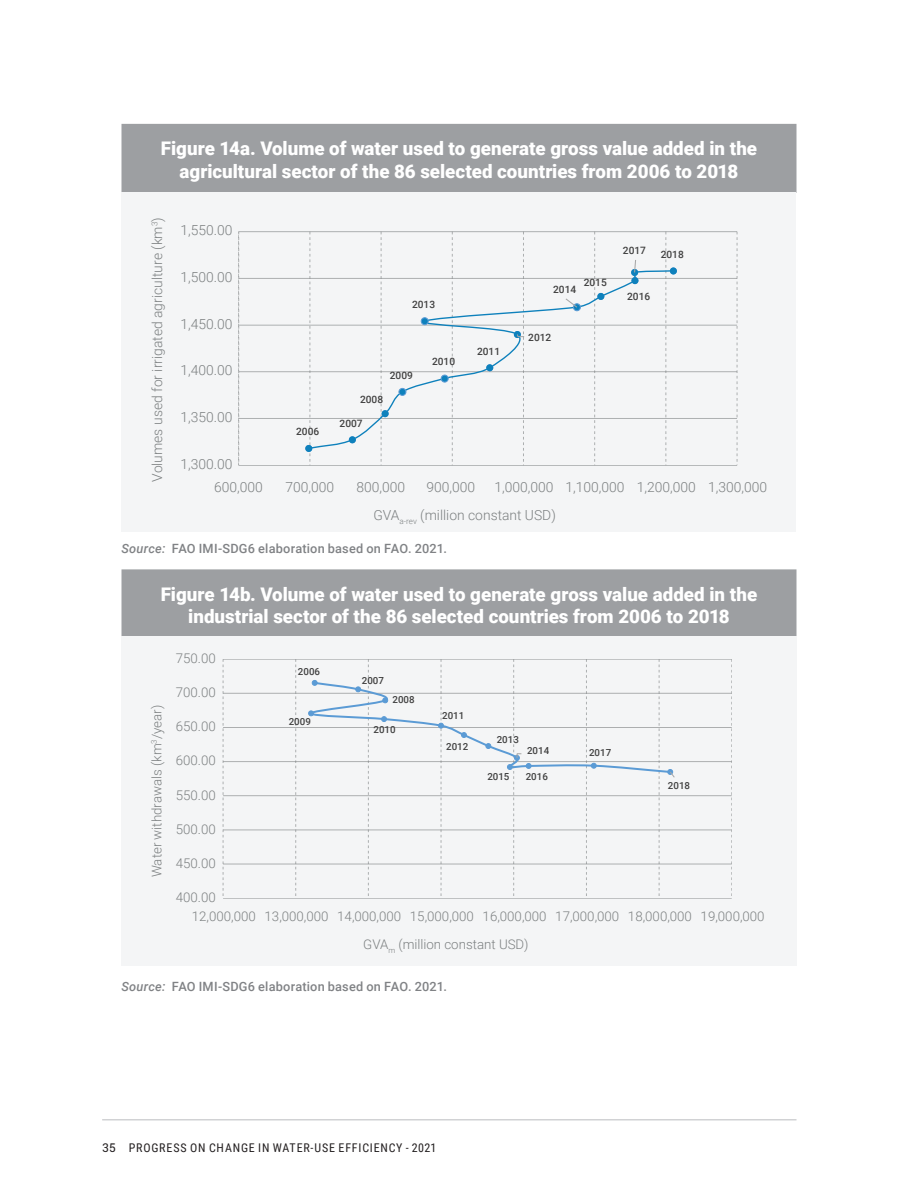
<style>
.page{position:relative;width:918px;height:1188px;background:#fff}
.page>*{position:absolute;margin:0;border:0;box-sizing:border-box;transform-origin:0 0}
.CHART_TABLE_H1_two_l{font:900 18.75px/22.5px "Roboto";color:#fff;text-align:center}
.t1{font:300 13.8px "Roboto";color:#7c8081}
.t2{font:300 13.35px "Roboto";color:#7c8081}
.CAP_below_image{font:500 12.75px "Roboto";letter-spacing:.015em;color:#808285}
.t3{font:12px "Roboto Condensed";letter-spacing:.065em;color:#231f20}
.t4{font:500 10.2px "Roboto";color:#404040}
.t5{font:500 9.75px "Roboto";color:#404040}
.s1{font-style:italic}
.s2{font-family:"Roboto"}
</style>
<div class="page">
<hr style="left:102px;top:1119px;width:695px;height:1px;background:#d1d2d4">
<div style="left:122px;top:124px;width:674px;height:69px;background:#9d9fa2"></div>
<div style="left:122px;top:192px;width:674px;height:339px;background:#f4f5f6"></div>
<hr style="left:239px;top:232px;width:498px;height:1px;background:#7c8081">
<hr style="left:239px;top:278px;width:498px;height:1px;background:#7c8081">
<hr style="left:239px;top:325px;width:498px;height:1px;background:#7c8081">
<hr style="left:239px;top:371px;width:498px;height:1px;background:#7c8081">
<hr style="left:239px;top:465px;width:498px;height:1px;background:#7c8081">
<hr style="left:239px;top:418px;width:498px;height:1px;background:#7c8081">
<svg style="left:737px;top:232px;width:1px;height:233px"></svg>
<svg style="left:666px;top:232px;width:1px;height:233px"></svg>
<svg style="left:594px;top:232px;width:1px;height:233px"></svg>
<svg style="left:452px;top:232px;width:1px;height:233px"></svg>
<svg style="left:381px;top:232px;width:1px;height:233px"></svg>
<svg style="left:310px;top:232px;width:1px;height:233px"></svg>
<svg style="left:239px;top:232px;width:1px;height:230px"></svg>
<svg style="left:307px;top:269px;width:368px;height:181px"></svg>
<div style="left:305px;top:445px;width:7px;height:7px;background:#0e81bc;border-radius:50%"></div>
<div style="left:349px;top:436px;width:7px;height:7px;background:#0e81bc;border-radius:50%"></div>
<div style="left:382px;top:410px;width:7px;height:7px;background:#0e81bc;border-radius:50%"></div>
<div style="left:399px;top:388px;width:7px;height:7px;background:#0e81bc;border-radius:50%"></div>
<div style="left:398px;top:388px;width:8px;height:8px;border:1px solid #5b9bd5;border-radius:50%"></div>
<div style="left:441px;top:375px;width:7px;height:7px;background:#0e81bc;border-radius:50%"></div>
<div style="left:441px;top:375px;width:8px;height:8px;border:1px solid #5b9bd5;border-radius:50%"></div>
<div style="left:486px;top:364px;width:7px;height:7px;background:#0e81bc;border-radius:50%"></div>
<div style="left:514px;top:331px;width:7px;height:7px;background:#0e81bc;border-radius:50%"></div>
<div style="left:421px;top:318px;width:7px;height:7px;background:#0e81bc;border-radius:50%"></div>
<div style="left:421px;top:317px;width:8px;height:8px;border:1px solid #5b9bd5;border-radius:50%"></div>
<div style="left:573px;top:304px;width:7px;height:7px;background:#0e81bc;border-radius:50%"></div>
<div style="left:573px;top:303px;width:8px;height:8px;border:1px solid #5b9bd5;border-radius:50%"></div>
<div style="left:597px;top:293px;width:7px;height:7px;background:#0e81bc;border-radius:50%"></div>
<div style="left:631px;top:277px;width:7px;height:7px;background:#0e81bc;border-radius:50%"></div>
<div style="left:631px;top:269px;width:7px;height:7px;background:#0e81bc;border-radius:50%"></div>
<div style="left:670px;top:267px;width:7px;height:7px;background:#0e81bc;border-radius:50%"></div>
<svg style="left:516px;top:232px;width:9px;height:233px"></svg>
<svg style="left:564px;top:297px;width:14px;height:12px"></svg>
<svg style="left:633px;top:260px;width:4px;height:13px"></svg>
<div style="left:122px;top:569px;width:674px;height:69px;background:#9d9fa2"></div>
<div style="left:122px;top:636px;width:675px;height:329px;background:#f4f5f6"></div>
<hr style="left:223px;top:659px;width:509px;height:1px;background:#7c8081">
<hr style="left:223px;top:693px;width:509px;height:1px;background:#7c8081">
<hr style="left:223px;top:727px;width:509px;height:1px;background:#7c8081">
<hr style="left:223px;top:761px;width:509px;height:1px;background:#7c8081">
<hr style="left:223px;top:795px;width:509px;height:1px;background:#7c8081">
<hr style="left:223px;top:830px;width:509px;height:1px;background:#7c8081">
<hr style="left:223px;top:864px;width:509px;height:1px;background:#7c8081">
<svg style="left:295px;top:659px;width:1px;height:237px"></svg>
<svg style="left:223px;top:659px;width:1px;height:237px"></svg>
<hr style="left:223px;top:898px;width:509px;height:1px;background:#7c8081">
<svg style="left:308px;top:659px;width:368px;height:237px"></svg>
<p class="CHART_TABLE_H1_two_l" style="left:161px;top:136px;width:598px">Figure 14a. Volume of water used to generate gross value added in the agricultural sector of the 86 selected countries from 2006 to 2018</p>
<p class="t1" style="left:147px;top:482px;width:266px;rotate:-90deg">Volumes used for irrigated agriculture (km<sup>3</sup>)</p>
<p class="t1" style="left:180px;top:221px;width:54px">1,550.00</p>
<p class="t1" style="left:180px;top:267px;width:54px">1,500.00</p>
<p class="t1" style="left:180px;top:314px;width:54px">1,450.00</p>
<p class="t1" style="left:180px;top:361px;width:54px">1,400.00</p>
<p class="t1" style="left:180px;top:407px;width:54px">1,350.00</p>
<p class="t1" style="left:180px;top:454px;width:54px">1,300.00</p>
<p class="t4" style="left:296px;top:424px;width:25px">2006</p>
<p class="t4" style="left:412px;top:297px;width:25px">2013</p>
<p class="t4" style="left:390px;top:368px;width:25px">2009</p>
<p class="t4" style="left:360px;top:392px;width:25px">2008</p>
<p class="t4" style="left:340px;top:416px;width:25px">2007</p>
<p class="t4" style="left:432px;top:355px;width:25px">2010</p>
<p class="t4" style="left:477px;top:344px;width:25px">2011</p>
<p class="t4" style="left:553px;top:283px;width:25px">2014</p>
<p class="t4" style="left:584px;top:275px;width:25px">2015</p>
<p class="t4" style="left:528px;top:330px;width:25px">2012</p>
<p class="t4" style="left:623px;top:244px;width:25px">2017</p>
<p class="t4" style="left:661px;top:247px;width:25px">2018</p>
<p class="t4" style="left:627px;top:289px;width:25px">2016</p>
<p class="t1" style="left:214px;top:477px;width:50px">600,000</p>
<p class="t1" style="left:285px;top:477px;width:50px">700,000</p>
<p class="t1" style="left:357px;top:477px;width:50px">800,000</p>
<p class="t1" style="left:426px;top:477px;width:50px">900,000</p>
<p class="t1" style="left:494px;top:477px;width:274px">1,000,000 1,100,000 1,200,000 1,300,000</p>
<p class="t1" style="left:373px;top:505px;width:184px">GVA<sub>a-rev</sub> (million constant USD)</p>
<p class="CAP_below_image" style="left:122px;top:540px;width:327px"><span class="s1">Source:</span> FAO IMI-SDG6 elaboration based on FAO. 2021.</p>
<p class="CHART_TABLE_H1_two_l" style="left:161px;top:582px;width:598px">Figure 14b. Volume of water used to generate gross value added in the industrial sector of the 86 selected countries from 2006 to 2018</p>
<p class="t2" style="left:147px;top:877px;width:174px;rotate:-90deg">Water withdrawals (km<sup>3</sup>/year)</p>
<p class="t2" style="left:176px;top:649px;width:42px">750.00</p>
<p class="t2" style="left:176px;top:683px;width:42px">700.00</p>
<p class="t2" style="left:176px;top:717px;width:42px">650.00</p>
<p class="t2" style="left:176px;top:751px;width:42px">600.00</p>
<p class="t2" style="left:176px;top:785px;width:42px">550.00</p>
<p class="t2" style="left:176px;top:820px;width:42px">500.00</p>
<p class="t2" style="left:176px;top:854px;width:42px">450.00</p>
<p class="t2" style="left:176px;top:888px;width:42px">400.00</p>
<p class="t5" style="left:298px;top:665px;width:24px">2006</p>
<p class="t5" style="left:289px;top:715px;width:24px">2009</p>
<p class="t5" style="left:362px;top:674px;width:24px">2007</p>
<p class="t5" style="left:393px;top:693px;width:24px">2008</p>
<p class="t5" style="left:374px;top:723px;width:24px">2010</p>
<p class="t5" style="left:442px;top:709px;width:24px">2011</p>
<p class="t5" style="left:446px;top:739px;width:24px">2012</p>
<p class="t5" style="left:497px;top:733px;width:24px">2013</p>
<p class="t5" style="left:527px;top:744px;width:24px">2014</p>
<p class="t5" style="left:487px;top:770px;width:24px">2015</p>
<p class="t5" style="left:526px;top:770px;width:24px">2016</p>
<p class="t5" style="left:589px;top:746px;width:24px">2017</p>
<p class="t5" style="left:668px;top:779px;width:24px">2018</p>
<p class="t2" style="left:192px;top:907px;width:574px">12,000,000 13,000,000 14,000,000 15,000,000 16,000,000 17,000,000 18,000,000 19,000,000</p>
<p class="t2" style="left:363px;top:935px;width:167px">GVA<sub>m</sub> (million constant USD)</p>
<p class="CAP_below_image" style="left:122px;top:978px;width:327px"><span class="s1">Source:</span> FAO IMI-SDG6 elaboration based on FAO. 2021.</p>
<p class="t3" style="left:102px;top:1139px;width:336px"><span class="s2">35</span> PROGRESS ON CHANGE IN WATER-USE EFFICIENCY - 2021</p>
</div>
